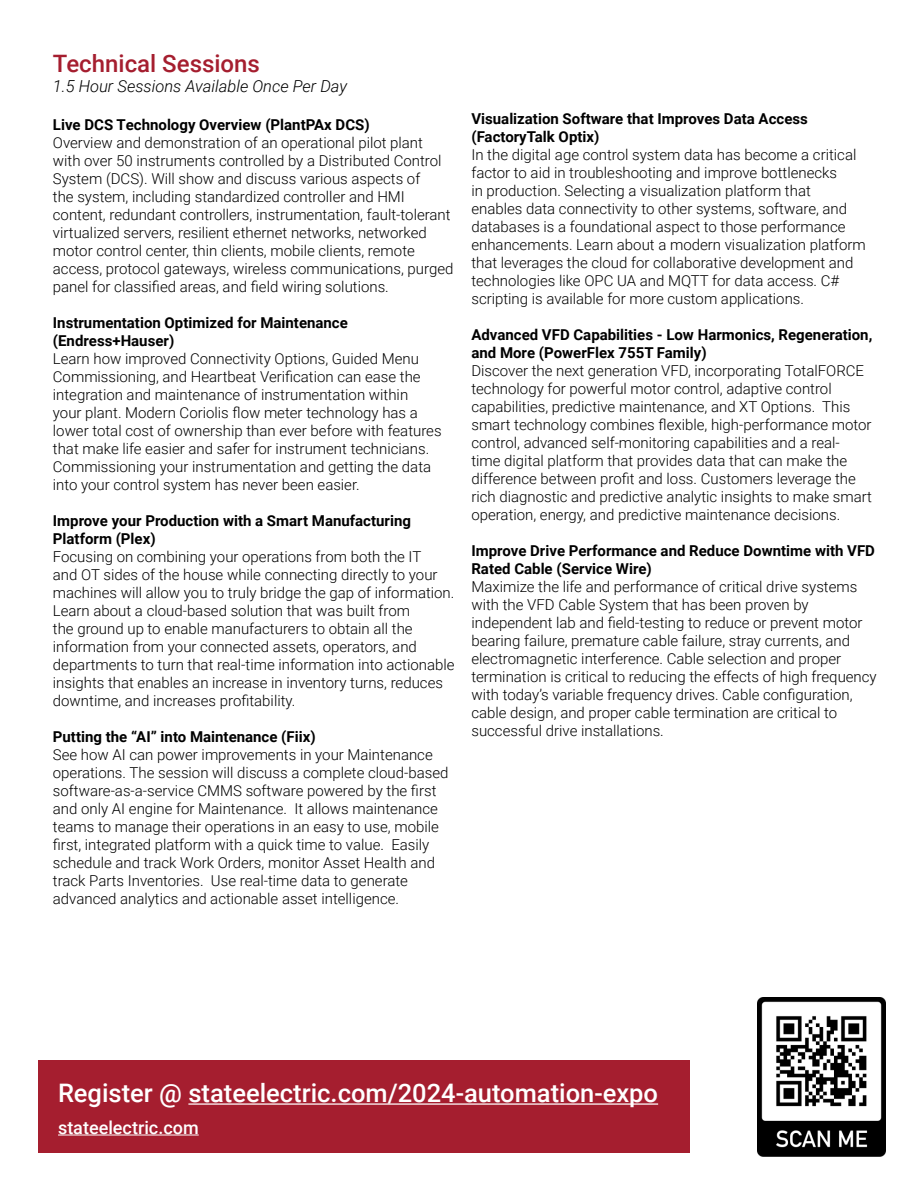
<style>
.page{position:relative;width:918px;height:1188px;background:#fff}
.page>*{position:absolute;margin:0;border:0;box-sizing:border-box;transform-origin:0 0}
.t1{font:500 25.5px "Roboto";color:#fff}
.t2{font:500 24px "Roboto";color:#a51e2f}
.t3{font:500 18px "Roboto";color:#fff}
.t4{font:italic 300 16.5px "Roboto";color:#000}
.t5{font:300 15px/18px "Roboto";color:#000}
.t6{font:700 15px/18px "Roboto";color:#000}
</style>
<div class="page">
<div style="left:38px;top:1061px;width:652px;height:92px;background:#a51e2f"></div>
<hr style="left:188px;top:1103px;width:470px;height:2px;background:#fff">
<hr style="left:58px;top:1135px;width:141px;height:1px;background:#fff">
<img style="left:758px;top:998px;width:127px;height:158px">
<h2 class="t2" style="left:53px;top:47px;width:209px">Technical Sessions</h2>
<p class="t4" style="left:53px;top:74px;width:296px">1.5 Hour Sessions Available Once Per Day</p>
<p class="t6" style="left:53px;top:115px;width:318px">Live DCS Technology Overview (PlantPAx DCS)</p>
<p class="t5" style="left:53px;top:133px;width:402px">Overview and demonstration of an operational pilot plant with over 50 instruments controlled by a Distributed Control System (DCS). Will show and discuss various aspects of<br>the system, including standardized controller and HMI content, redundant controllers, instrumentation, fault-tolerant virtualized servers, resilient ethernet networks, networked motor control center, thin clients, mobile clients, remote access, protocol gateways, wireless communications, purged panel for classified areas, and field wiring solutions.</p>
<p class="t6" style="left:53px;top:313px;width:297px">Instrumentation Optimized for Maintenance (Endress+Hauser)</p>
<p class="t5" style="left:53px;top:349px;width:390px">Learn how improved Connectivity Options, Guided Menu Commissioning, and Heartbeat Verification can ease the integration and maintenance of instrumentation within<br>your plant. Modern Coriolis flow meter technology has a lower total cost of ownership than ever before with features that make life easier and safer for instrument technicians.<br>Commissioning your instrumentation and getting the data into your control system has never been easier.</p>
<p class="t6" style="left:53px;top:511px;width:360px">Improve your Production with a Smart Manufacturing<br>Platform (Plex)</p>
<p class="t5" style="left:53px;top:547px;width:403px">Focusing on combining your operations from both the IT<br>and OT sides of the house while connecting directly to your machines will allow you to truly bridge the gap of information.<br>Learn about a cloud-based solution that was built from<br>the ground up to enable manufacturers to obtain all the information from your connected assets, operators, and departments to turn that real-time information into actionable insights that enables an increase in inventory turns, reduces downtime, and increases profitability.</p>
<p class="t6" style="left:53px;top:727px;width:264px">Putting the “AI” into Maintenance (Fiix)</p>
<p class="t5" style="left:53px;top:745px;width:397px">See how AI can power improvements in your Maintenance operations. The session will discuss a complete cloud-based software-as-a-service CMMS software powered by the first and only AI engine for Maintenance. It allows maintenance teams to manage their operations in an easy to use, mobile first, integrated platform with a quick time to value. Easily schedule and track Work Orders, monitor Asset Health and track Parts Inventories. Use real-time data to generate advanced analytics and actionable asset intelligence.</p>
<p class="t6" style="left:471px;top:109px;width:338px">Visualization Software that Improves Data Access (FactoryTalk Optix)</p>
<p class="t5" style="left:471px;top:145px;width:396px">In the digital age control system data has become a critical factor to aid in troubleshooting and improve bottlenecks<br>in production. Selecting a visualization platform that<br>enables data connectivity to other systems, software, and databases is a foundational aspect to those performance enhancements. Learn about a modern visualization platform that leverages the cloud for collaborative development and technologies like OPC UA and MQTT for data access. C# scripting is available for more custom applications.</p>
<p class="t6" style="left:471px;top:325px;width:402px">Advanced VFD Capabilities - Low Harmonics, Regeneration, and More (PowerFlex 755T Family)</p>
<p class="t5" style="left:471px;top:361px;width:402px">Discover the next generation VFD, incorporating TotalFORCE technology for powerful motor control, adaptive control capabilities, predictive maintenance, and XT Options. This smart technology combines flexible, high-performance motor control, advanced self-monitoring capabilities and a real&shy;time digital platform that provides data that can make the difference between profit and loss. Customers leverage the rich diagnostic and predictive analytic insights to make smart operation, energy, and predictive maintenance decisions.</p>
<p class="t6" style="left:471px;top:541px;width:405px">Improve Drive Performance and Reduce Downtime with VFD<br>Rated Cable (Service Wire)</p>
<p class="t5" style="left:471px;top:577px;width:407px">Maximize the life and performance of critical drive systems with the VFD Cable System that has been proven by independent lab and field-testing to reduce or prevent motor bearing failure, premature cable failure, stray currents, and electromagnetic interference. Cable selection and proper termination is critical to reducing the effects of high frequency with today’s variable frequency drives. Cable configuration, cable design, and proper cable termination are critical to successful drive installations.</p>
<h1 class="t1" style="left:58px;top:1075px;width:602px">Register @ stateelectric.com/2024-automation-expo</h1>
<p class="t3" style="left:58px;top:1115px;width:142px">stateelectric.com</p>
</div>
